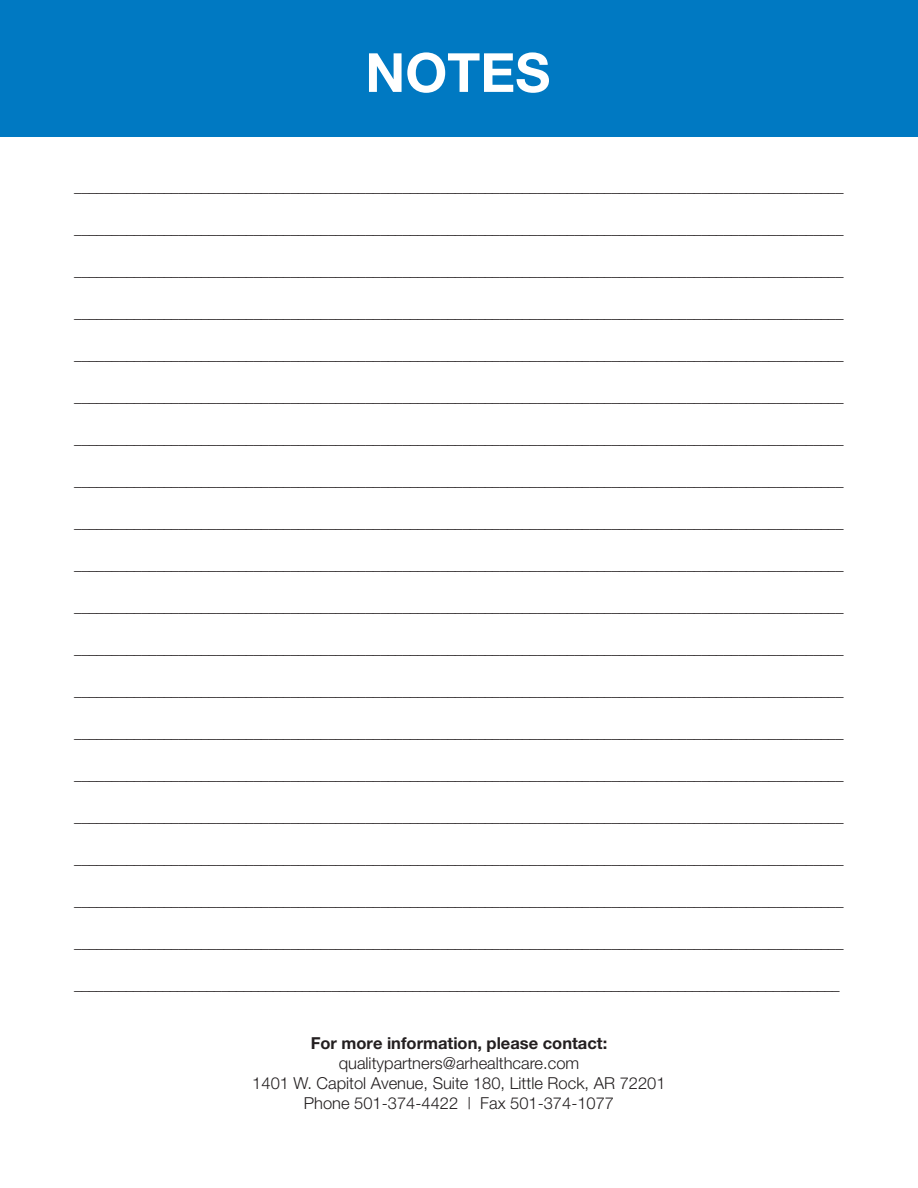
<style>
.page{position:relative;width:918px;height:1188px;background:#fff}
.page>*{position:absolute;margin:0;border:0;box-sizing:border-box;transform-origin:0 0}
.t1{font:700 54px "Helvetica Neue";color:#fff}
.t2{font:300 16.5px/19.8px "Helvetica Neue";color:#231f20;text-align:center}
.t3{font:700 16.5px "Helvetica Neue";color:#231f20}
.t4{font:300 15.75px "Helvetica Neue";color:#231f20}
</style>
<div class="page">
<div style="left:0;top:0;width:918px;height:136px;background:#0079c2"></div>
<h1 class="t1" style="left:365px;top:39px;width:38px">NOTE</h1>
<h1 class="t1" style="left:515px;top:39px;width:37px">S</h1>
<p class="t4" style="left:74px;top:176px;width:771px">_______________________________________________________________________________________________________</p>
<p class="t4" style="left:74px;top:218px;width:771px">_______________________________________________________________________________________________________</p>
<p class="t4" style="left:74px;top:260px;width:771px">_______________________________________________________________________________________________________</p>
<p class="t4" style="left:74px;top:302px;width:771px">_______________________________________________________________________________________________________</p>
<p class="t4" style="left:74px;top:344px;width:771px">_______________________________________________________________________________________________________</p>
<p class="t4" style="left:74px;top:387px;width:771px">_______________________________________________________________________________________________________</p>
<p class="t4" style="left:74px;top:429px;width:771px">_______________________________________________________________________________________________________</p>
<p class="t4" style="left:74px;top:471px;width:771px">_______________________________________________________________________________________________________</p>
<p class="t4" style="left:74px;top:513px;width:771px">_______________________________________________________________________________________________________</p>
<p class="t4" style="left:74px;top:555px;width:771px">_______________________________________________________________________________________________________</p>
<p class="t4" style="left:74px;top:597px;width:771px">_______________________________________________________________________________________________________</p>
<p class="t4" style="left:74px;top:639px;width:771px">_______________________________________________________________________________________________________</p>
<p class="t4" style="left:74px;top:681px;width:771px">_______________________________________________________________________________________________________</p>
<p class="t4" style="left:74px;top:723px;width:771px">_______________________________________________________________________________________________________</p>
<p class="t4" style="left:74px;top:765px;width:771px">_______________________________________________________________________________________________________</p>
<p class="t4" style="left:74px;top:807px;width:771px">_______________________________________________________________________________________________________</p>
<p class="t4" style="left:74px;top:849px;width:771px">_______________________________________________________________________________________________________</p>
<p class="t4" style="left:74px;top:891px;width:771px">_______________________________________________________________________________________________________</p>
<p class="t4" style="left:74px;top:933px;width:771px">_______________________________________________________________________________________________________</p>
<p class="t4" style="left:74px;top:975px;width:767px">________________________________________________________________________________________________________</p>
<p class="t3" style="left:311px;top:1033px;width:298px">For more information, please contact:</p>
<p class="t2" style="left:252px;top:1053px;width:415px">qualitypartners@arhealthcare.com<br>1401 W. Capitol Avenue, Suite 180, Little Rock, AR 72201<br>Phone 501-374-4422 | Fax 501-374-1077</p>
</div>
